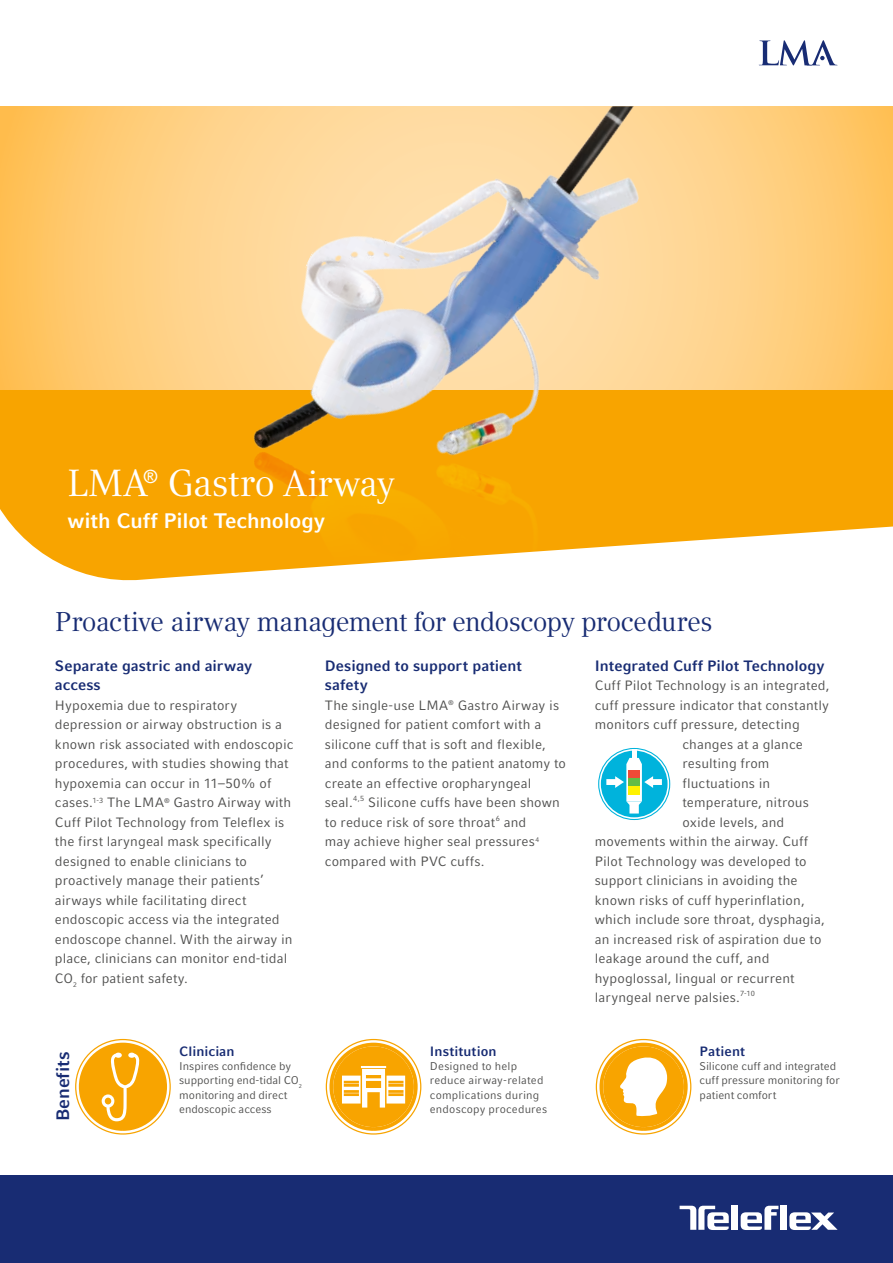
<style>
.page{position:relative;width:893px;height:1263px;background:#fff}
.page>*{position:absolute;margin:0;border:0;box-sizing:border-box;transform-origin:0 0}
.t1{font:37.5px "Compatil Text LT Pro";letter-spacing:-.015em;color:#fff}
.t2{font:27px "Compatil Text LT Pro";letter-spacing:-.03em;color:#182c73}
.t3{font:700 21px "Compatil Fact LT Pro";letter-spacing:-.01em;color:#fff}
.t4{font:700 18px "Compatil Fact LT Pro";color:#182c73}
.t5{font:700 15px/19.5px "Compatil Fact LT Pro";letter-spacing:.005em;color:#182c73}
.t6{font:13.5px/19.5px "Compatil Fact LT Pro";letter-spacing:.01em;color:#4e4e4d}
.t7{font:700 13.5px "Compatil Fact LT Pro";letter-spacing:.005em;color:#182c73}
.t8{font:11.25px/14.2px "Compatil Fact LT Pro";color:#4e4e4d}
.s1{font-size:36px}
</style>
<div class="page">
<div style="left:0;top:1175px;width:893px;height:88px;background:#182c73"></div>
<div style="left:601px;top:1044px;width:85px;height:85px;background:#f8a400;border-radius:50%"></div>
<div style="left:596px;top:1039px;width:95px;height:95px;border:8px solid #fff;border-radius:50%"></div>
<div style="left:599px;top:1043px;width:89px;height:88px;border:4px solid #f8a400;border-radius:50%"></div>
<svg style="left:620px;top:1057px;width:47px;height:60px"></svg>
<div style="left:331px;top:1044px;width:85px;height:85px;background:#f8a400;border-radius:50%"></div>
<div style="left:326px;top:1039px;width:95px;height:95px;border:8px solid #fff;border-radius:50%"></div>
<div style="left:329px;top:1043px;width:89px;height:88px;border:4px solid #f8a400;border-radius:50%"></div>
<svg style="left:342px;top:1066px;width:63px;height:41px"></svg>
<div style="left:81px;top:1044px;width:84px;height:85px;background:#f8a400;border-radius:50%"></div>
<div style="left:79px;top:1043px;width:88px;height:88px;border:4px solid #f8a400;border-radius:50%"></div>
<svg style="left:102px;top:1052px;width:38px;height:69px"></svg>
<svg style="left:597px;top:746px;width:75px;height:76px"></svg>
<svg style="left:598px;top:748px;width:72px;height:72px"></svg>
<svg style="left:599px;top:749px;width:70px;height:70px"></svg>
<div style="left:601px;top:751px;width:67px;height:66px;background:#00b3dc;border-radius:50%"></div>
<svg style="left:606px;top:750px;width:56px;height:63px"></svg>
<svg style="left:0;top:106px;width:893px;height:284px;background:#ffcd7b"></svg>
<div style="left:0;top:390px;width:893px;height:210px;background:#f8a400"></div>
<svg style="left:0;top:509px;width:893px;height:91px;fill:#fff"></svg>
<img style="left:248px;top:515px;width:221px;height:67px">
<img style="left:429px;top:515px;width:130px;height:48px">
<img style="left:248px;top:106px;width:398px;height:409px">
<div style="left:780px;top:1206px;width:7px;height:24px;background:#fff"></div>
<svg style="left:741px;top:1206px;width:37px;height:24px"></svg>
<div style="left:731px;top:1206px;width:7px;height:24px;background:#fff"></div>
<svg style="left:789px;top:1212px;width:49px;height:18px"></svg>
<svg style="left:680px;top:1206px;width:49px;height:24px"></svg>
<svg style="left:759px;top:40px;width:78px;height:25px"></svg>
<h1 class="t1" style="left:68px;top:461px;width:329px">LMA<sup>®</sup> Gastro <span class="s1">Airway</span></h1>
<h3 class="t3" style="left:68px;top:508px;width:259px">with Cuff Pilot Technology</h3>
<h2 class="t2" style="left:55px;top:606px;width:659px">Proactive airway management for endoscopy procedures</h2>
<p class="t5" style="left:55px;top:656px;width:199px">Separate gastric and airway access</p>
<p class="t6" style="left:55px;top:695px;width:240px">Hypoxemia due to respiratory depression or airway obstruction is a known risk associated with endoscopic procedures, with studies showing that hypoxemia can occur in 11–50% of cases.<sup>1-3</sup> The LMA<sup>®</sup> Gastro Airway with Cuff Pilot Technology from Teleflex is the first laryngeal mask specifically designed to enable clinicians to proactively manage their patients’ airways while facilitating direct endoscopic access via the integrated endoscope channel. With the airway in place, clinicians can monitor end-tidal CO<sub>2</sub> for patient safety.</p>
<h3 class="t4" style="left:52px;top:1121px;width:71px;rotate:-90deg">Benefits</h3>
<p class="t7" style="left:179px;top:1043px;width:57px">Clinician</p>
<p class="t8" style="left:179px;top:1059px;width:124px">Inspires confidence by supporting end-tidal CO<sub>2 </sub>monitoring and direct endoscopic access</p>
<p class="t5" style="left:325px;top:656px;width:199px">Designed to support patient safety</p>
<p class="t6" style="left:325px;top:695px;width:243px">The single-use LMA<sup>®</sup> Gastro Airway is designed for patient comfort with a silicone cuff that is soft and flexible, and conforms to the patient anatomy to create an effective oropharyngeal seal.<sup>4,5</sup> Silicone cuffs have been shown to reduce risk of sore throat<sup>6</sup> and<br>may achieve higher seal pressures<sup>4 </sup>compared with PVC cuffs.</p>
<p class="t7" style="left:430px;top:1043px;width:68px">Institution</p>
<p class="t8" style="left:430px;top:1059px;width:119px">Designed to help reduce airway-related complications during endoscopy procedures</p>
<p class="t5" style="left:595px;top:656px;width:231px">Integrated Cuff Pilot Technology</p>
<p class="t6" style="left:595px;top:676px;width:236px">Cuff Pilot Technology is an integrated,</p>
<p class="t6" style="left:595px;top:695px;width:236px">cuff pressure indicator that constantly</p>
<p class="t6" style="left:595px;top:715px;width:206px">monitors cuff pressure, detecting</p>
<p class="t6" style="left:682px;top:734px;width:122px">changes at a glance</p>
<p class="t6" style="left:682px;top:754px;width:89px">resulting from</p>
<p class="t6" style="left:682px;top:773px;width:89px">fluctuations in</p>
<p class="t6" style="left:682px;top:793px;width:128px">temperature, nitrous</p>
<p class="t6" style="left:682px;top:812px;width:103px">oxide levels, and</p>
<p class="t6" style="left:595px;top:832px;width:215px">movements within the airway. Cuff</p>
<p class="t6" style="left:595px;top:851px;width:213px">Pilot Technology was developed to</p>
<p class="t6" style="left:595px;top:871px;width:204px">support clinicians in avoiding the</p>
<p class="t6" style="left:595px;top:890px;width:212px">known risks of cuff hyperinflation,</p>
<p class="t6" style="left:595px;top:910px;width:231px">which include sore throat, dysphagia,</p>
<p class="t6" style="left:595px;top:929px;width:228px">an increased risk of aspiration due to</p>
<p class="t6" style="left:595px;top:949px;width:176px">leakage around the cuff, and</p>
<p class="t6" style="left:595px;top:968px;width:201px">hypoglossal, lingual or recurrent</p>
<p class="t6" style="left:595px;top:988px;width:162px">laryngeal nerve palsies.<sup>7-10</sup></p>
<p class="t7" style="left:699px;top:1043px;width:47px">Patient</p>
<p class="t8" style="left:699px;top:1059px;width:142px">Silicone cuff and integrated cuff pressure monitoring for patient comfort</p>
</div>
